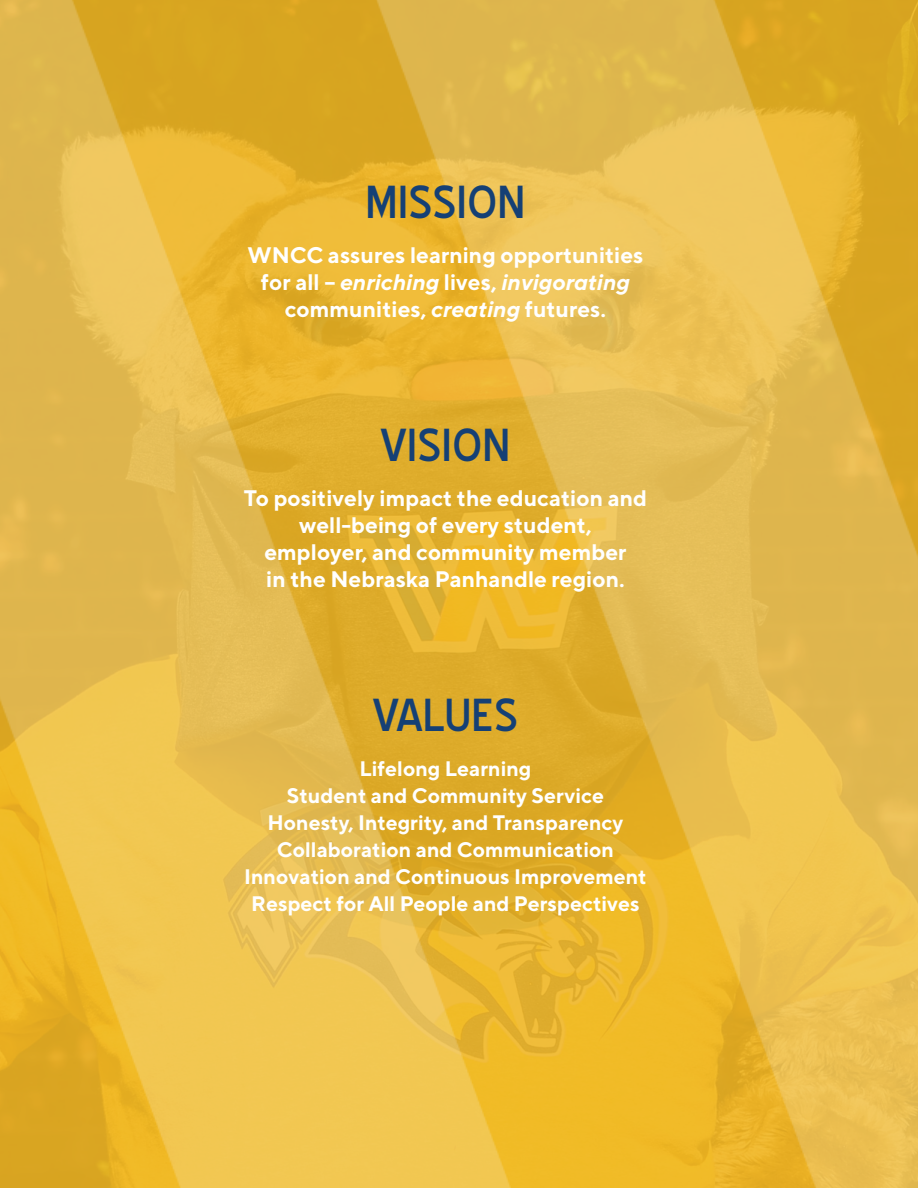
<style>
.page{position:relative;width:918px;height:1188px;background:#fff}
.page>*{position:absolute;margin:0;border:0;box-sizing:border-box;transform-origin:0 0}
.t1{font:45px "Blue Highway";color:#154075}
.t2{font:700 22.5px/27px "TT Norms";color:#fff;text-align:center}
.t3{font:italic 700 22.5px "TT Norms";color:#fff}
.t4{font:700 21px "TT Norms";color:#fff}
.s1{font-style:normal}
.s2{font-style:italic}
</style>
<div class="page">
<img style="left:0;top:0;width:918px;height:1188px">
<p class="t1" style="left:366px;top:175px;width:161px">MISSION</p>
<p class="t2" style="left:247px;top:241px;width:398px">WNCC assures learning opportunities</p>
<p class="t3" style="left:261px;top:268px;width:371px"><span class="s1">for all –</span> enriching <span class="s1">lives,</span> invigorating</p>
<p class="t2" style="left:285px;top:295px;width:323px">communities, <span class="s2">creating</span> futures.</p>
<p class="t1" style="left:381px;top:418px;width:131px">VISION</p>
<p class="t2" style="left:244px;top:484px;width:405px">To positively impact the education and well-being of every student,</p>
<p class="t2" style="left:264px;top:538px;width:364px">employer, and community member</p>
<p class="t2" style="left:266px;top:565px;width:360px">in the Nebraska Panhandle region.</p>
<p class="t1" style="left:373px;top:688px;width:147px">VALUES</p>
<p class="t4" style="left:359px;top:755px;width:174px">Lifelong Learning</p>
<p class="t4" style="left:287px;top:782px;width:319px">Student and Community Service</p>
<p class="t4" style="left:267px;top:809px;width:358px">Honesty, Integrity, and Transparency</p>
<p class="t4" style="left:277px;top:836px;width:339px">Collaboration and Communication</p>
<p class="t4" style="left:244px;top:863px;width:404px">Innovation and Continuous Improvement</p>
<p class="t4" style="left:251px;top:890px;width:390px">Respect for All People and Perspectives</p>
</div>
